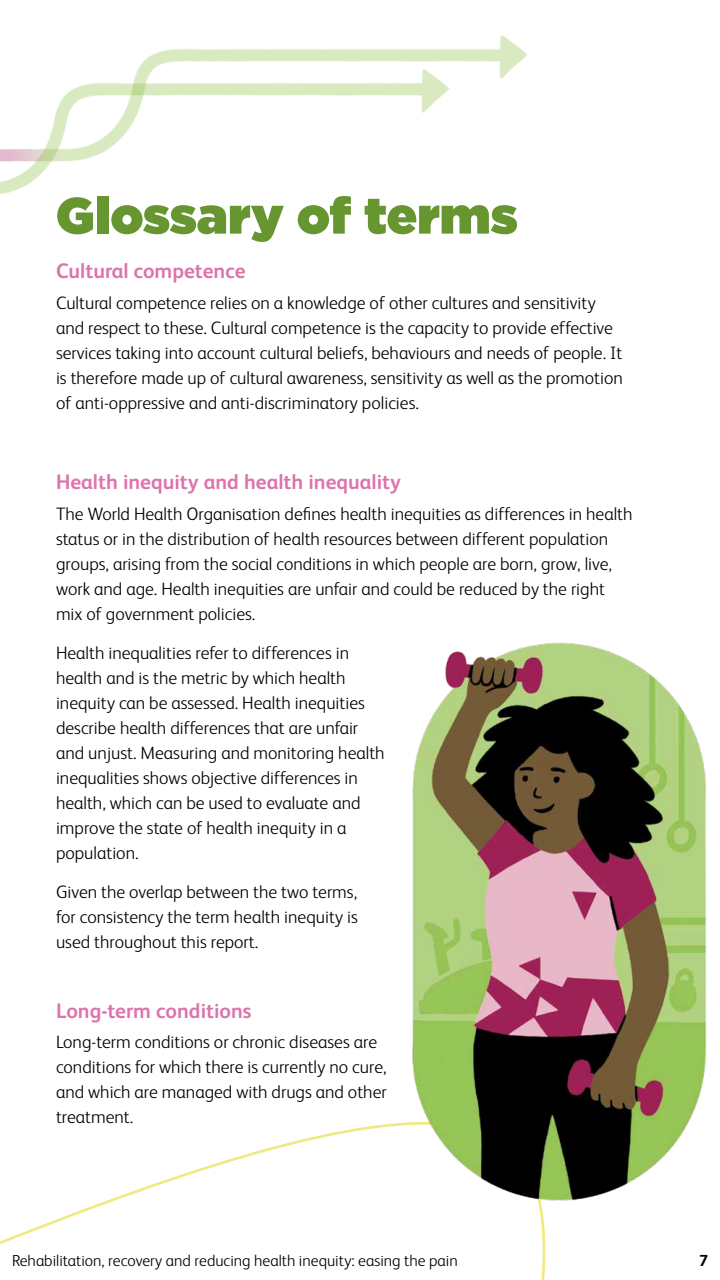
<style>
.page{position:relative;width:720px;height:1280px;background:#fff}
.page>*{position:absolute;margin:0;border:0;box-sizing:border-box;transform-origin:0 0}
.t1{font:900 51px "Gotham";color:#679630}
.t2{font:700 21px "FS Albert";color:#dd73ab}
.t3{font:300 18px/25px "FS Albert";color:#000}
.t4{font:300 16px "FS Albert";color:#000}
.t5{font:700 16px "FS Albert";color:#000}
</style>
<div class="page">
<svg style="left:0;top:1123px;width:546px;height:157px"></svg>
<img style="left:394px;top:642px;width:313px;height:575px">
<img style="left:154px;top:35px;width:373px;height:44px">
<img style="left:0;top:54px;width:467px;height:141px">
<h1 class="t1" style="left:56px;top:179px;width:463px">Glossary of terms</h1>
<p class="t2" style="left:56px;top:257px;width:191px">Cultural competence</p>
<p class="t3" style="left:56px;top:290px;width:568px">Cultural competence relies on a knowledge of other cultures and sensitivity and respect to these. Cultural competence is the capacity to provide effective services taking into account cultural beliefs, behaviours and needs of people. It is therefore made up of cultural awareness, sensitivity as well as the promotion of anti-oppressive and anti-discriminatory policies.</p>
<p class="t2" style="left:56px;top:468px;width:347px">Health inequity and health inequality</p>
<p class="t3" style="left:56px;top:500px;width:578px">The World Health Organisation defines health inequities as differences in health status or in the distribution of health resources between different population groups, arising from the social conditions in which people are born, grow, live, work and age. Health inequities are unfair and could be reduced by the right mix of government policies.</p>
<p class="t3" style="left:56px;top:639px;width:330px">Health inequalities refer to differences in health and is the metric by which health inequity can be assessed. Health inequities describe health differences that are unfair and unjust. Measuring and monitoring health inequalities shows objective differences in health, which can be used to evaluate and improve the state of health inequity in a population.</p>
<p class="t3" style="left:56px;top:878px;width:304px;text-align:justify">Given the overlap between the two terms, for consistency the term health inequity is used throughout this report.</p>
<p class="t2" style="left:56px;top:996px;width:197px">Long-term conditions</p>
<p class="t3" style="left:56px;top:1029px;width:332px">Long-term conditions or chronic diseases are conditions for which there is currently no cure, and which are managed with drugs and other treatment.</p>
<p class="t4" style="left:12px;top:1250px;width:447px">Rehabilitation, recovery and reducing health inequity: easing the pain</p>
<p class="t5" style="left:699px;top:1249px;width:10px">7</p>
</div>
